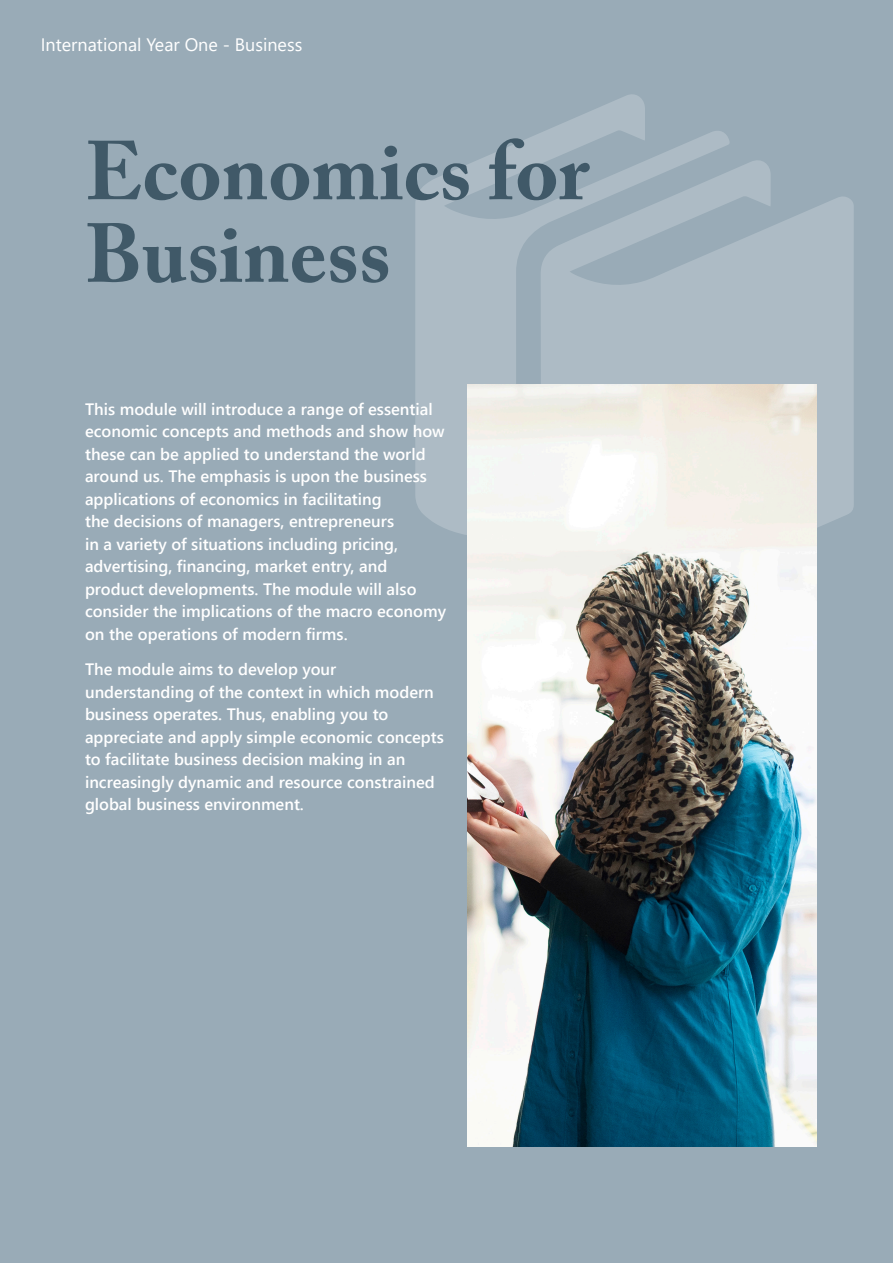
<style>
.page{position:relative;width:893px;height:1263px;background:#99abb7}
.page>*{position:absolute;margin:0;border:0;box-sizing:border-box;transform-origin:0 0}
._13_XL__OC_Grey{font:700 82.5px/82.5px "Adobe Caslon Pro";color:#405968}
._10a_List_Header{font:18px "Segoe UI";color:#fff}
._04b_Body_Copy{font:600 16.5px/22.5px "Segoe UI";color:#fff}
</style>
<div class="page">
<svg style="left:730px;top:160px;width:124px;height:445px;fill:#adbbc5"></svg>
<svg style="left:415px;top:94px;width:315px;height:444px;fill:#adbbc5"></svg>
<img style="left:468px;top:385px;width:348px;height:761px">
<p class="_10a_List_Header" style="left:41px;top:28px;width:263px">International Year One - Business</p>
<p class="_13_XL__OC_Grey" style="left:85px;top:129px;width:505px">Economics for<br>Business</p>
<p class="_04b_Body_Copy" style="left:85px;top:396px;width:362px">This module will introduce a range of essential economic concepts and methods and show how these can be applied to understand the world around us. The emphasis is upon the business applications of economics in facilitating<br>the decisions of managers, entrepreneurs<br>in a variety of situations including pricing, advertising, financing, market entry, and product developments. The module will also consider the implications of the macro economy on the operations of modern firms.</p>
<p class="_04b_Body_Copy" style="left:85px;top:657px;width:360px">The module aims to develop your understanding of the context in which modern business operates. Thus, enabling you to appreciate and apply simple economic concepts to facilitate business decision making in an increasingly dynamic and resource constrained global business environment.</p>
</div>
